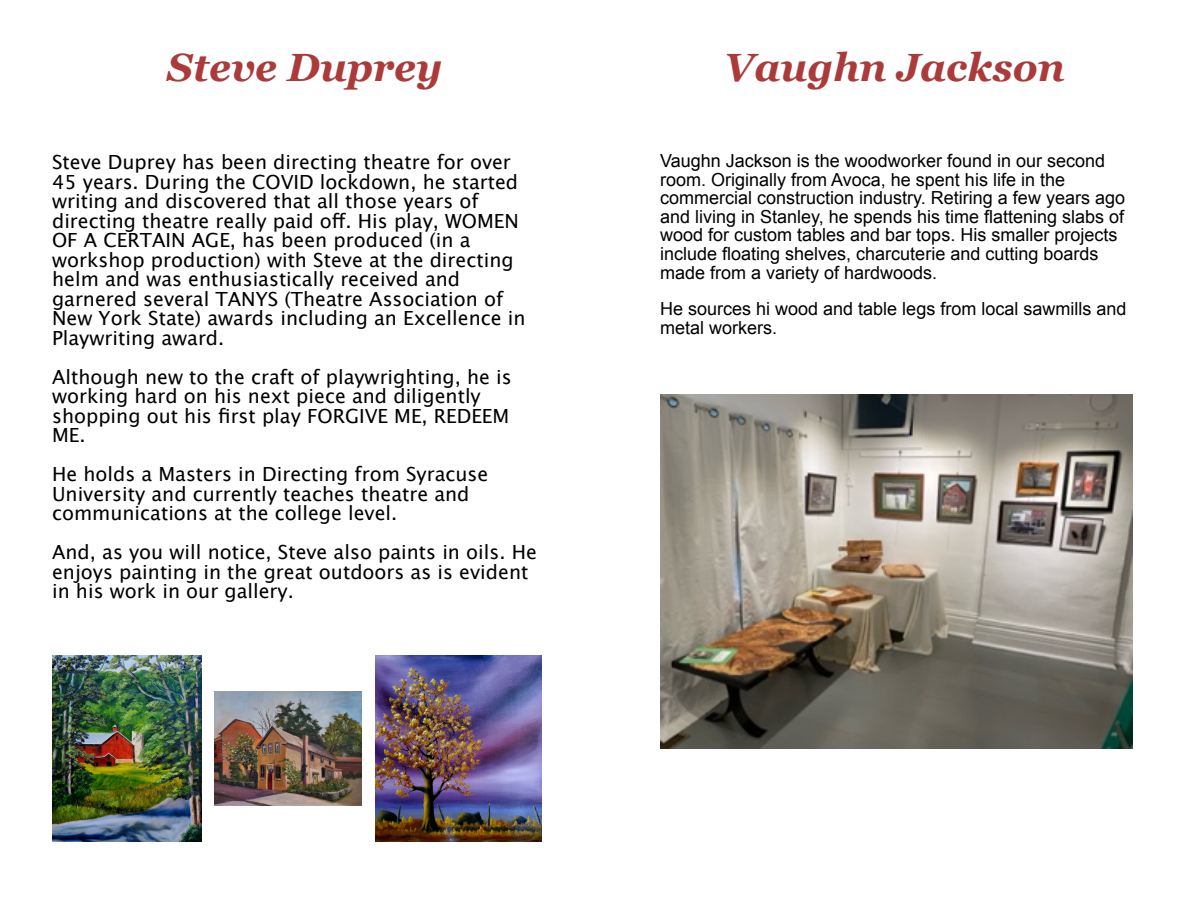
<style>
.page{position:relative;width:1188px;height:918px;background:#fff}
.page>*{position:absolute;margin:0;border:0;box-sizing:border-box;transform-origin:0 0}
.t1{font:italic 700 39.3px "Georgia";color:#ab3b3b}
.t2{font:19.5px/19.5px "Lucida Grande";color:#000}
.t3{font:18px/18.6px "Arial";color:#000}
</style>
<div class="page">
<img style="left:660px;top:394px;width:472px;height:354px">
<img style="left:52px;top:655px;width:149px;height:187px">
<img style="left:376px;top:655px;width:166px;height:187px">
<img style="left:215px;top:691px;width:146px;height:115px">
<h1 class="t1" style="left:167px;top:52px;width:277px">Steve Duprey</h1>
<h1 class="t1" style="left:725px;top:52px;width:342px">Vaughn Jackson</h1>
<p class="t2" style="left:52px;top:154px;width:475px">Steve Duprey has been directing theatre for over 45 years. During the COVID lockdown, he started writing and discovered that all those years of directing theatre really paid off. His play, WOMEN OF A CERTAIN AGE, has been produced (in a workshop production) with Steve at the directing helm and was enthusiastically received and garnered several TANYS (Theatre Association of New York State) awards including an Excellence in Playwriting award.</p>
<p class="t2" style="left:52px;top:368px;width:461px">Although new to the craft of playwrighting, he is working hard on his next piece and diligently shopping out his first play FORGIVE ME, REDEEM ME.</p>
<p class="t2" style="left:52px;top:466px;width:438px">He holds a Masters in Directing from Syracuse<br>University and currently teaches theatre and communications at the college level.</p>
<p class="t2" style="left:52px;top:544px;width:486px">And, as you will notice, Steve also paints in oils. He enjoys painting in the great outdoors as is evident in his work in our gallery.</p>
<p class="t3" style="left:660px;top:153px;width:466px">Vaughn Jackson is the woodworker found in our second room. Originally from Avoca, he spent his life in the commercial construction industry. Retiring a few years ago and living in Stanley, he spends his time flattening slabs of wood for custom tables and bar tops. His smaller projects include floating shelves, charcuterie and cutting boards made from a variety of hardwoods.</p>
<p class="t3" style="left:660px;top:301px;width:468px">He sources hi wood and table legs from local sawmills and metal workers.</p>
</div>
